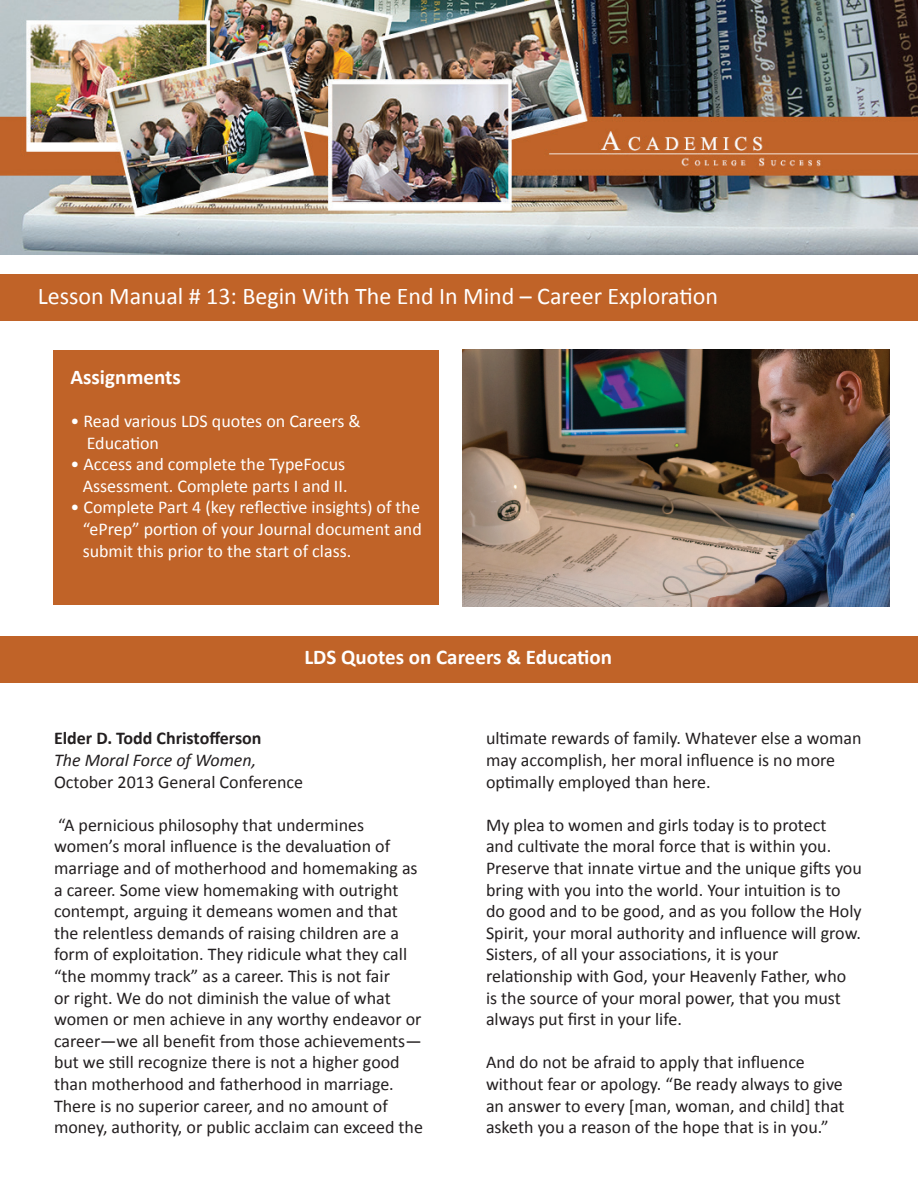
<style>
.page{position:relative;width:918px;height:1188px;background:#fff}
.page>*{position:absolute;margin:0;border:0;box-sizing:border-box;transform-origin:0 0}
.t1{font:24px "Calibri";color:#fff}
.t2{font:700 21px "Calibri";color:#fff}
.t3{font:18px/21.6px "Calibri";color:#231f20}
.t4{font:18px/21.6px "Calibri";color:#fff}
.t5{font:700 18px "Calibri";color:#231f20}
.t6{font:italic 18px "Calibri";color:#231f20}
</style>
<div class="page">
<img style="left:0;top:0;width:918px;height:255px">
<div style="left:1px;top:274px;width:917px;height:47px;background:#c06328"></div>
<div style="left:54px;top:350px;width:385px;height:255px;background:#c06328"></div>
<div style="left:0;top:636px;width:917px;height:47px;background:#c06328"></div>
<img style="left:463px;top:350px;width:426px;height:257px">
<h1 class="t1" style="left:38px;top:281px;width:682px">Lesson Manual # 13: Begin With The End In Mind – Career Exploration</h1>
<p class="t2" style="left:70px;top:363px;width:112px">Assignments</p>
<p class="t4" style="left:87px;top:410px;width:276px;text-indent:-16px">• Read various LDS quotes on Careers &amp;<br>Education</p>
<p class="t4" style="left:70px;top:454px;width:279px;text-align:right">• Access and complete the TypeFocus<br>Assessment. Complete parts I and II.</p>
<p class="t4" style="left:83px;top:497px;width:341px;text-align:justify;text-indent:-12px">• Complete Part 4 (key reflective insights) of the “ePrep” portion of your Journal document and submit this prior to the start of class.</p>
<p class="t2" style="left:304px;top:644px;width:309px">LDS Quotes on Careers &amp; Education</p>
<p class="t5" style="left:54px;top:727px;width:209px">Elder D. Todd Christofferson</p>
<p class="t6" style="left:54px;top:748px;width:204px">The Moral Force of Women,</p>
<p class="t3" style="left:54px;top:771px;width:251px">October 2013 General Conference</p>
<p class="t3" style="left:54px;top:814px;width:371px">“A pernicious philosophy that undermines women’s moral influence is the devaluation of marriage and of motherhood and homemaking as a career. Some view homemaking with outright contempt, arguing it demeans women and that the relentless demands of raising children are a form of exploitation. They ridicule what they call “the mommy track” as a career. This is not fair<br>or right. We do not diminish the value of what women or men achieve in any worthy endeavor or career—we all benefit from those achievements— but we still recognize there is not a higher good than motherhood and fatherhood in marriage.<br>There is no superior career, and no amount of money, authority, or public acclaim can exceed the</p>
<p class="t3" style="left:486px;top:728px;width:377px">ultimate rewards of family. Whatever else a woman may accomplish, her moral influence is no more optimally employed than here.</p>
<p class="t3" style="left:486px;top:814px;width:377px">My plea to women and girls today is to protect<br>and cultivate the moral force that is within you.<br>Preserve that innate virtue and the unique gifts you bring with you into the world. Your intuition is to do good and to be good, and as you follow the Holy Spirit, your moral authority and influence will grow.<br>Sisters, of all your associations, it is your relationship with God, your Heavenly Father, who is the source of your moral power, that you must always put first in your life.</p>
<p class="t3" style="left:486px;top:1052px;width:360px">And do not be afraid to apply that influence without fear or apology. “Be ready always to give an answer to every [man, woman, and child] that asketh you a reason of the hope that is in you.”</p>
</div>
